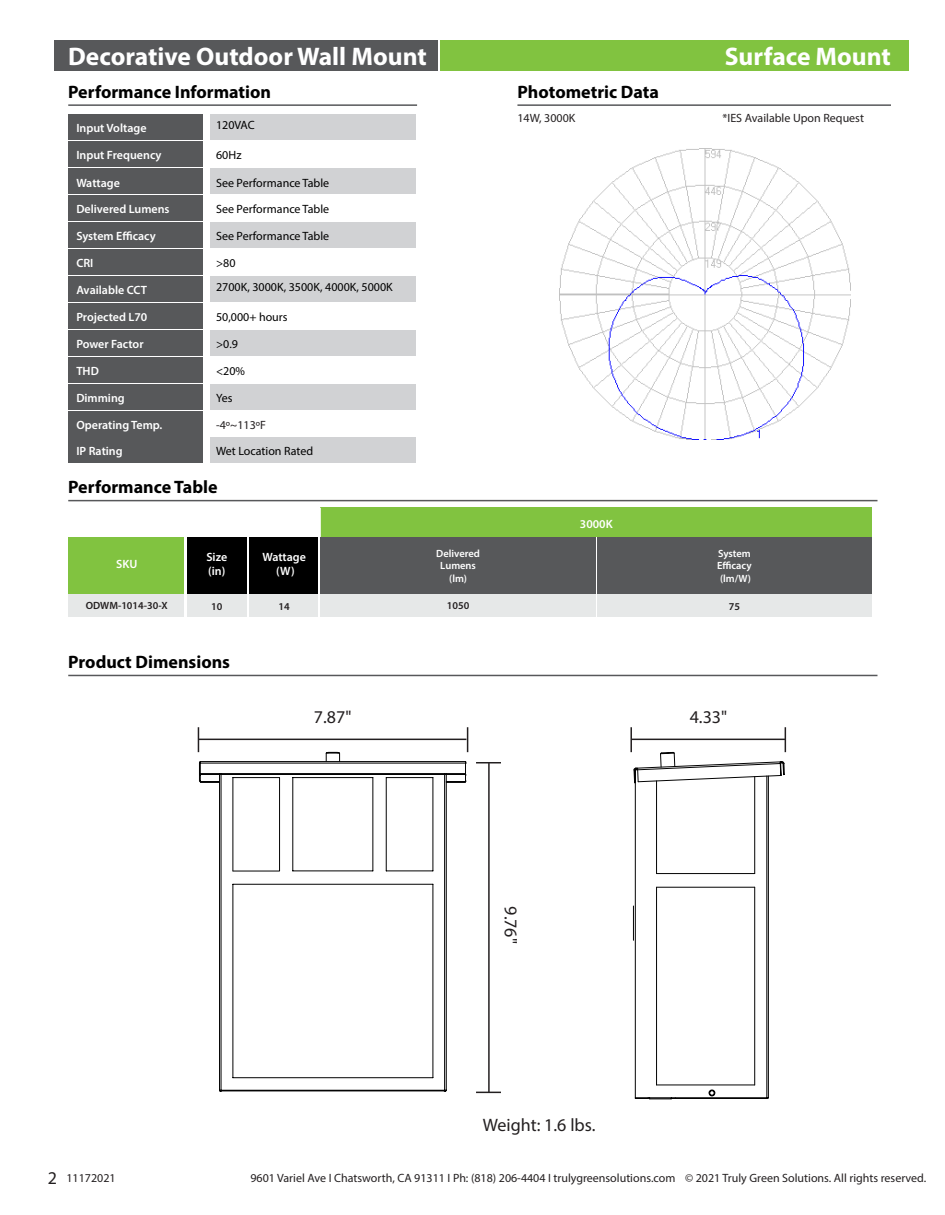
<style>
.page{position:relative;width:945px;height:1215px;background:#fff}
.page>*{position:absolute;margin:0;border:0;box-sizing:border-box;transform-origin:0 0}
.t1{font:700 25.5px "Myriad Pro";color:#fff}
.t2{font:700 18px "Myriad Pro";color:#000}
.t3{font:18px "Myriad Pro";color:#231f20}
.t4{font:12px "Myriad Pro";color:#231f20}
.t5{font:600 12px "Myriad Pro";color:#fff}
.t6{font:12px "Myriad Pro";color:#000}
.t7{font:600 10.5px/12.6px "Myriad Pro";color:#fff}
.t8{font:600 10.5px "Myriad Pro";color:#231f20}
.s1{font-size:18px}
</style>
<div class="page">
<svg style="left:234px;top:114px;width:35px;height:1px"></svg>
<div style="left:68px;top:115px;width:135px;height:25px;background:#57585a"></div>
<div style="left:210px;top:115px;width:206px;height:25px;background:#d1d2d4"></div>
<div style="left:68px;top:142px;width:135px;height:25px;background:#57585a"></div>
<div style="left:68px;top:169px;width:135px;height:25px;background:#57585a"></div>
<div style="left:210px;top:169px;width:206px;height:25px;background:#d1d2d4"></div>
<div style="left:68px;top:196px;width:135px;height:25px;background:#57585a"></div>
<div style="left:68px;top:223px;width:135px;height:25px;background:#57585a"></div>
<div style="left:210px;top:223px;width:206px;height:25px;background:#d1d2d4"></div>
<div style="left:68px;top:250px;width:135px;height:25px;background:#57585a"></div>
<div style="left:68px;top:277px;width:135px;height:25px;background:#57585a"></div>
<div style="left:210px;top:277px;width:206px;height:25px;background:#d1d2d4"></div>
<div style="left:68px;top:304px;width:135px;height:25px;background:#57585a"></div>
<div style="left:68px;top:331px;width:135px;height:25px;background:#57585a"></div>
<div style="left:210px;top:331px;width:206px;height:25px;background:#d1d2d4"></div>
<div style="left:68px;top:358px;width:135px;height:25px;background:#57585a"></div>
<div style="left:68px;top:385px;width:135px;height:25px;background:#57585a"></div>
<div style="left:68px;top:438px;width:135px;height:25px;background:#57585a"></div>
<div style="left:210px;top:385px;width:206px;height:25px;background:#d1d2d4"></div>
<div style="left:210px;top:438px;width:206px;height:25px;background:#d1d2d4"></div>
<div style="left:68px;top:411px;width:135px;height:26px;background:#57585a"></div>
<hr style="left:68px;top:104px;width:349px;height:2px;background:#57585a">
<hr style="left:68px;top:500px;width:810px;height:1px;background:#57585a">
<hr style="left:68px;top:675px;width:810px;height:1px;background:#57585a">
<hr style="left:517px;top:104px;width:374px;height:2px;background:#57585a">
<div style="left:440px;top:40px;width:469px;height:31px;background:#81c340"></div>
<div style="left:54px;top:40px;width:383px;height:31px;background:#57585a"></div>
<div style="left:321px;top:594px;width:275px;height:23px;background:#e6e8e8"></div>
<div style="left:598px;top:594px;width:274px;height:23px;background:#e6e8e8"></div>
<div style="left:249px;top:594px;width:69px;height:23px;background:#e6e8e8"></div>
<div style="left:68px;top:594px;width:116px;height:23px;background:#e6e8e8"></div>
<div style="left:68px;top:537px;width:116px;height:57px;background:#81c340"></div>
<div style="left:321px;top:508px;width:551px;height:29px;background:#81c340"></div>
<div style="left:249px;top:537px;width:69px;height:57px;background:#000"></div>
<div style="left:321px;top:537px;width:275px;height:57px;background:#57585a"></div>
<div style="left:598px;top:537px;width:274px;height:57px;background:#57585a"></div>
<svg style="left:320px;top:508px;width:1px;height:29px"></svg>
<hr style="left:488px;top:763px;width:2px;height:329px;background:#231f20">
<hr style="left:632px;top:739px;width:153px;height:1px;background:#231f20">
<svg style="left:476px;top:762px;width:25px;height:1px"></svg>
<hr style="left:630px;top:727px;width:2px;height:25px;background:#231f20">
<svg style="left:785px;top:727px;width:1px;height:25px"></svg>
<svg style="left:476px;top:1092px;width:25px;height:1px"></svg>
<img style="left:559px;top:148px;width:291px;height:291px">
<div style="left:187px;top:594px;width:60px;height:23px;background:#e6e8e8"></div>
<div style="left:187px;top:537px;width:60px;height:57px;background:#000"></div>
<svg style="left:633px;top:753px;width:149px;height:346px"></svg>
<svg style="left:198px;top:727px;width:270px;height:26px"></svg>
<svg style="left:199px;top:752px;width:268px;height:339px"></svg>
<p class="t1" style="left:68px;top:40px;width:360px">Decorative Outdoor Wall Mount</p>
<p class="t2" style="left:68px;top:80px;width:204px">Performance Information</p>
<p class="t5" style="left:76px;top:120px;width:72px">Input Voltage</p>
<p class="t6" style="left:216px;top:118px;width:40px">120VAC</p>
<p class="t5" style="left:76px;top:147px;width:87px">Input Frequency</p>
<p class="t6" style="left:216px;top:147px;width:27px">60Hz</p>
<p class="t5" style="left:76px;top:175px;width:45px">Wattage</p>
<p class="t6" style="left:216px;top:175px;width:115px">See Performance Table</p>
<p class="t5" style="left:76px;top:201px;width:95px">Delivered Lumens</p>
<p class="t6" style="left:216px;top:201px;width:115px">See Performance Table</p>
<p class="t5" style="left:76px;top:228px;width:81px">System Efficacy</p>
<p class="t6" style="left:216px;top:228px;width:115px">See Performance Table</p>
<p class="t5" style="left:76px;top:255px;width:19px">CRI</p>
<p class="t6" style="left:216px;top:255px;width:21px">&gt;80</p>
<p class="t5" style="left:76px;top:282px;width:72px">Available CCT</p>
<p class="t6" style="left:216px;top:280px;width:178px">2700K, 3000K, 3500K, 4000K, 5000K</p>
<p class="t5" style="left:76px;top:309px;width:73px">Projected L70</p>
<p class="t6" style="left:216px;top:309px;width:73px">50,000+ hours</p>
<p class="t5" style="left:76px;top:336px;width:69px">Power Factor</p>
<p class="t6" style="left:216px;top:336px;width:23px">&gt;0.9</p>
<p class="t5" style="left:76px;top:363px;width:24px">THD</p>
<p class="t6" style="left:216px;top:363px;width:30px">&lt;20%</p>
<p class="t5" style="left:76px;top:390px;width:50px">Dimming</p>
<p class="t6" style="left:216px;top:390px;width:18px">Yes</p>
<p class="t5" style="left:76px;top:417px;width:88px">Operating Temp.</p>
<p class="t4" style="left:216px;top:417px;width:51px">-4º~113ºF</p>
<p class="t5" style="left:76px;top:443px;width:48px">IP Rating</p>
<p class="t6" style="left:216px;top:443px;width:99px">Wet Location Rated</p>
<p class="t2" style="left:68px;top:476px;width:151px">Performance Table</p>
<p class="t5" style="left:116px;top:556px;width:23px">SKU</p>
<p class="t5" style="left:206px;top:549px;width:22px">Size</p>
<p class="t5" style="left:208px;top:564px;width:19px">(in)</p>
<p class="t5" style="left:262px;top:549px;width:45px">Wattage</p>
<p class="t5" style="left:276px;top:564px;width:20px">(W)</p>
<p class="t7" style="left:436px;top:547px;width:45px">Delivered</p>
<p class="t7" style="left:440px;top:559px;width:37px">Lumens</p>
<p class="t7" style="left:449px;top:572px;width:19px">(lm)</p>
<p class="t2" style="left:517px;top:80px;width:143px">Photometric Data</p>
<p class="t1" style="left:725px;top:40px;width:168px">Surface Mount</p>
<p class="t4" style="left:517px;top:110px;width:59px">14W, 3000K</p>
<p class="t4" style="left:723px;top:110px;width:143px">*IES Available Upon Request</p>
<p class="t5" style="left:580px;top:516px;width:34px">3000K</p>
<p class="t7" style="left:717px;top:547px;width:36px">System<br>Efficacy</p>
<p class="t7" style="left:720px;top:572px;width:33px">(lm/W)</p>
<p class="t8" style="left:86px;top:599px;width:84px">ODWM-1014-30-X</p>
<p class="t8" style="left:279px;top:600px;width:13px">14</p>
<p class="t8" style="left:447px;top:599px;width:24px">1050</p>
<p class="t8" style="left:729px;top:600px;width:13px">75</p>
<p class="t8" style="left:211px;top:600px;width:13px">10</p>
<p class="t2" style="left:68px;top:650px;width:163px">Product Dimensions</p>
<p class="t3" style="left:314px;top:706px;width:39px">7.87"</p>
<p class="t3" style="left:522px;top:906px;width:39px;rotate:90deg">9.76"</p>
<p class="t3" style="left:483px;top:1114px;width:114px">Weight: 1.6 lbs.</p>
<p class="t3" style="left:690px;top:706px;width:39px">4.33"</p>
<p class="t4" style="left:48px;top:1171px;width:69px"><span class="s1">2</span> 11172021</p>
<p class="t4" style="left:250px;top:1171px;width:677px">9601 Variel Ave I Chatsworth, CA 91311 I Ph: (818) 206-4404 I trulygreensolutions.com © 2021 Truly Green Solutions. All rights reserved.</p>
</div>
